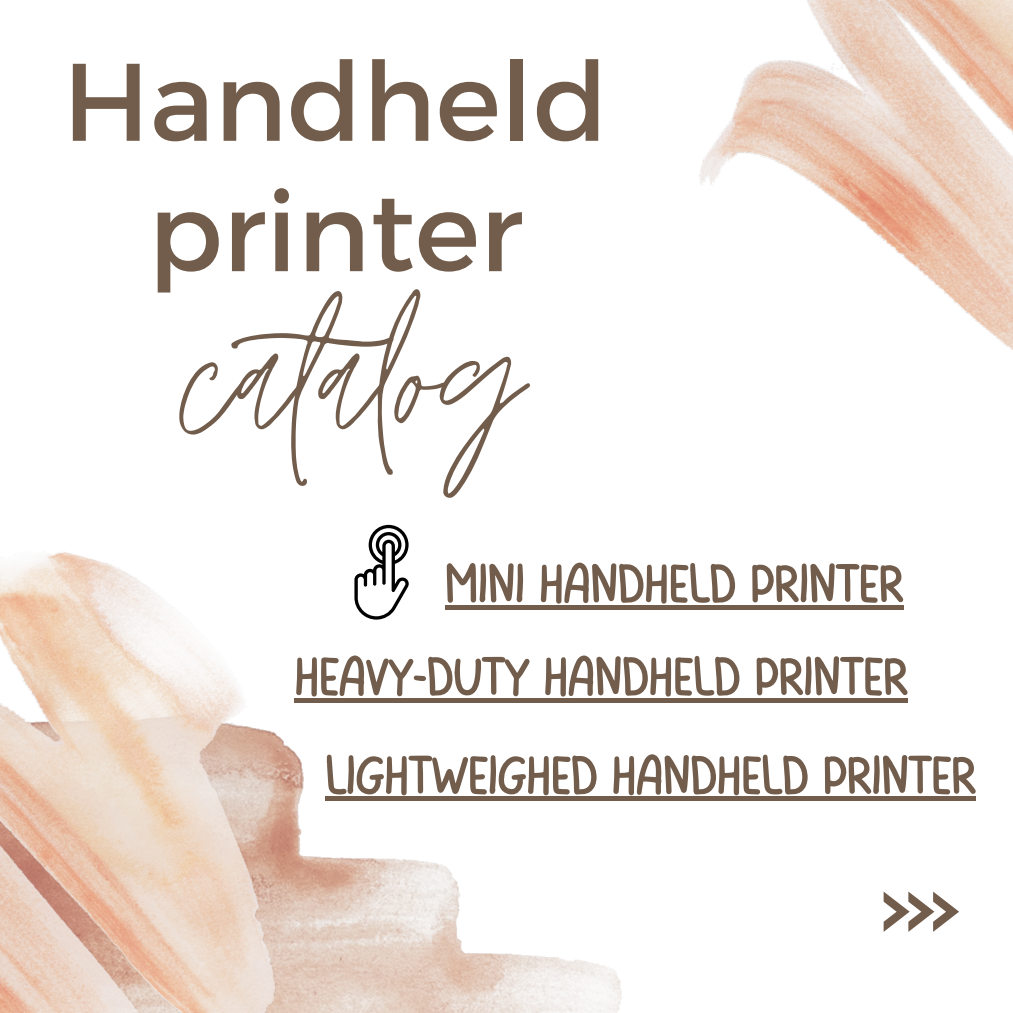
<style>
.page{position:relative;width:1013px;height:1013px;background:#fff}
.page>*{position:absolute;margin:0;border:0;box-sizing:border-box;transform-origin:0 0}
.t1{font:264.5px "Jonathan";color:#725d4c}
.t2{font:110px/130.2px "Montserrat";color:#725d4c;text-align:center}
.t3{font:55px "FEELFREE Regular";color:#725d4c}
</style>
<div class="page">
<img style="left:373px;top:858px;width:249px;height:154px">
<img style="left:0;top:552px;width:373px;height:460px">
<svg style="left:883px;top:891px;width:76px;height:40px"></svg>
<img style="left:699px;top:0;width:313px;height:350px">
<svg style="left:354px;top:525px;width:55px;height:94px"></svg>
<hr style="left:445px;top:605px;width:458px;height:4px;background:#725d4c">
<hr style="left:294px;top:698px;width:614px;height:4px;background:#725d4c">
<div style="left:325px;top:796px;width:651px;height:5px;background:#725d4c"></div>
<p class="t2" style="left:63px;top:31px;width:547px">Handheld printer</p>
<p class="t1" style="left:185px;top:231px;width:341px">catalog</p>
<p class="t3" style="left:445px;top:559px;width:458px">MINI HANDHELD PRINTER</p>
<p class="t3" style="left:294px;top:651px;width:612px">HEAVY-DUTY HANDHELD PRINTER</p>
<p class="t3" style="left:325px;top:750px;width:650px">LIGHTWEIGHED HANDHELD PRINTER</p>
</div>
